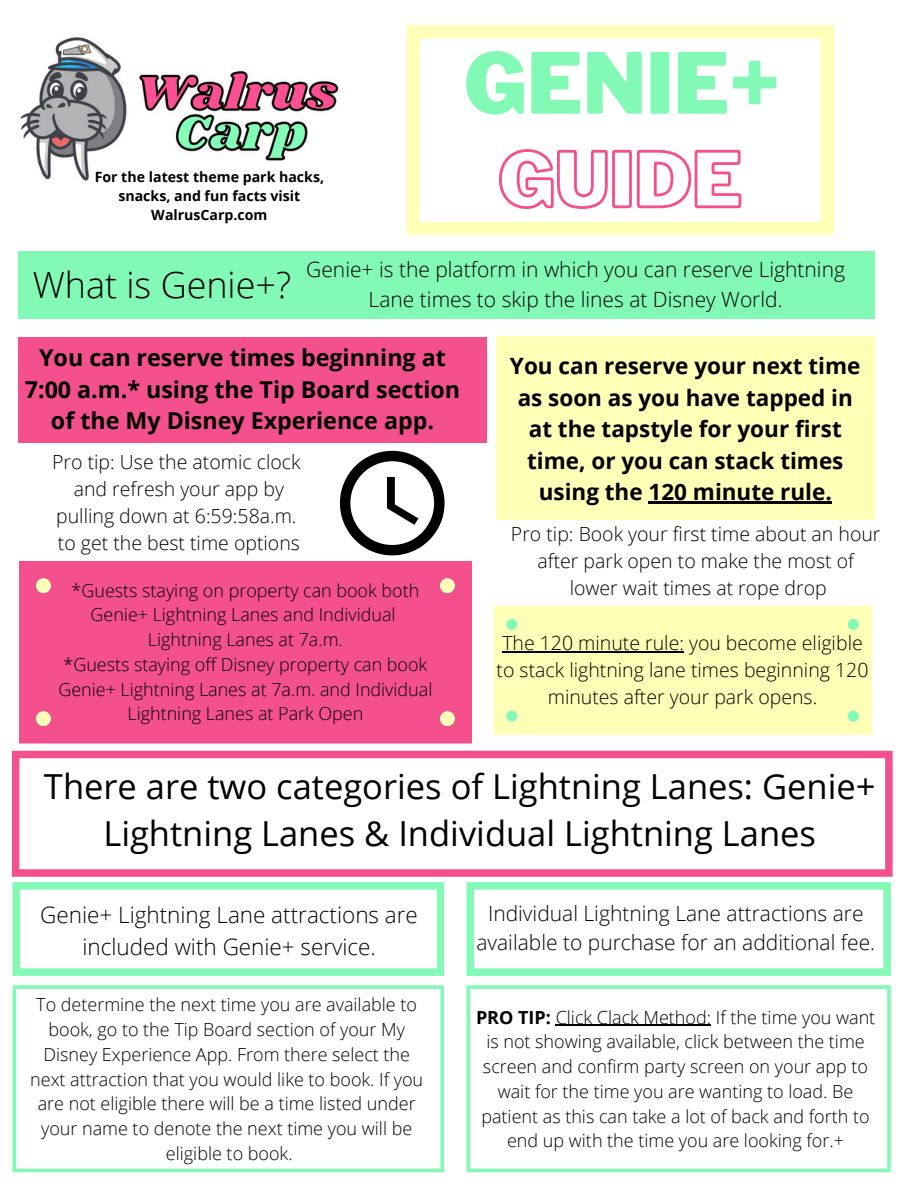
<style>
.page{position:relative;width:918px;height:1188px;background:#fff}
.page>*{position:absolute;margin:0;border:0;box-sizing:border-box;transform-origin:0 0}
.t1{font:900 83.25px "Libre Franklin";color:#83f9b6}
.t2{font:300 36px "Open Sans";color:#000}
.t3{font:34.5px/47.2px "Open Sans";color:#000;text-align:center}
.t4{font:700 23.25px/31.5px "Open Sans";color:#000;text-align:center}
.t5{font:700 22.5px/31.5px "Open Sans";color:#000;text-align:center}
.t6{font:300 22.5px/31.5px "Open Sans";color:#000;text-align:center}
.t7{font:300 21px/29.2px "Open Sans";color:#000;text-align:center}
.t8{font:300 19.5px/27px "Open Sans";color:#000;text-align:center}
.t9{font:300 18px/24.8px "Open Sans";color:#000;text-align:center}
.t10{font:700 14.1px/19.2px "Open Sans";color:#000;text-align:center}
.s1{font-weight:700}
</style>
<div class="page">
<img style="left:20px;top:35px;width:319px;height:146px">
<div style="left:19px;top:251px;width:856px;height:68px;background:#83f9b6"></div>
<div style="left:19px;top:337px;width:468px;height:105px;background:#f4508d"></div>
<div style="left:496px;top:337px;width:379px;height:183px;background:#ffffb7"></div>
<svg style="left:406px;top:25px;width:428px;height:210px"></svg>
<svg style="left:340px;top:451px;width:105px;height:104px"></svg>
<svg style="left:12px;top:751px;width:881px;height:126px"></svg>
<svg style="left:13px;top:883px;width:431px;height:93px"></svg>
<svg style="left:466px;top:883px;width:425px;height:93px"></svg>
<div style="left:493px;top:606px;width:379px;height:129px;background:#ffffb7"></div>
<div style="left:506px;top:619px;width:11px;height:11px;background:#83f9b6;border-radius:50%"></div>
<div style="left:848px;top:619px;width:11px;height:11px;background:#83f9b6;border-radius:50%"></div>
<div style="left:848px;top:711px;width:11px;height:11px;background:#83f9b6;border-radius:50%"></div>
<div style="left:506px;top:711px;width:11px;height:11px;background:#83f9b6;border-radius:50%"></div>
<div style="left:19px;top:561px;width:453px;height:183px;background:#f4508d"></div>
<div style="left:36px;top:578px;width:15px;height:15px;background:#ffffb7;border-radius:50%"></div>
<div style="left:440px;top:578px;width:15px;height:15px;background:#ffffb7;border-radius:50%"></div>
<div style="left:440px;top:711px;width:15px;height:15px;background:#ffffb7;border-radius:50%"></div>
<div style="left:36px;top:711px;width:15px;height:15px;background:#ffffb7;border-radius:50%"></div>
<svg style="left:13px;top:985px;width:431px;height:187px"></svg>
<svg style="left:498px;top:147px;width:245px;height:64px"></svg>
<hr style="left:649px;top:501px;width:183px;height:3px;background:#000">
<hr style="left:502px;top:651px;width:182px;height:1px;background:#000">
<svg style="left:466px;top:985px;width:425px;height:187px"></svg>
<hr style="left:556px;top:1025px;width:155px;height:1px;background:#000">
<p class="t10" style="left:95px;top:167px;width:231px">For the latest theme park hacks, snacks, and fun facts visit<br>WalrusCarp.com</p>
<h1 class="t1" style="left:464px;top:33px;width:317px">GENIE+</h1>
<h2 class="t2" style="left:33px;top:259px;width:260px">What is Genie+?</h2>
<p class="t7" style="left:306px;top:255px;width:540px">Genie+ is the platform in which you can reserve Lightning<br>Lane times to skip the lines at Disney World.</p>
<p class="t4" style="left:25px;top:342px;width:437px">You can reserve times beginning at<br>7:00 a.m.* using the Tip Board section of the My Disney Experience app.</p>
<p class="t5" style="left:510px;top:350px;width:352px">You can reserve your next time as soon as you have tapped in at the tapstyle for your first time, or you can stack times using the 120 minute rule.</p>
<p class="t8" style="left:52px;top:448px;width:250px">Pro tip: Use the atomic clock and refresh your app by pulling down at 6:59:58a.m. to get the best time options</p>
<p class="t8" style="left:511px;top:520px;width:371px">Pro tip: Book your first time about an hour after park open to make the most of<br>lower wait times at rope drop</p>
<p class="t9" style="left:58px;top:577px;width:375px">*Guests staying on property can book both Genie+ Lightning Lanes and Individual Lightning Lanes at 7a.m.<br>*Guests staying off Disney property can book Genie+ Lightning Lanes at 7a.m. and Individual Lightning Lanes at Park Open</p>
<p class="t8" style="left:497px;top:629px;width:373px">The 120 minute rule: you become eligible to stack lightning lane times beginning 120 minutes after your park opens.</p>
<h3 class="t3" style="left:44px;top:762px;width:833px">There are two categories of Lightning Lanes: Genie+<br>Lightning Lanes &amp; Individual Lightning Lanes</h3>
<p class="t6" style="left:40px;top:899px;width:379px">Genie+ Lightning Lane attractions are included with Genie+ service.</p>
<p class="t9" style="left:30px;top:992px;width:394px">To determine the next time you are available to book, go to the Tip Board section of your My Disney Experience App. From there select the next attraction that you would like to book. If you are not eligible there will be a time listed under your name to denote the next time you will be eligible to book.</p>
<p class="t7" style="left:476px;top:898px;width:400px">Individual Lightning Lane attractions are available to purchase for an additional fee.</p>
<p class="t9" style="left:476px;top:1004px;width:401px"><span class="s1">PRO TIP:</span> Click Clack Method: If the time you want is not showing available, click between the time screen and confirm party screen on your app to wait for the time you are wanting to load. Be patient as this can take a lot of back and forth to end up with the time you are looking for.+</p>
</div>
